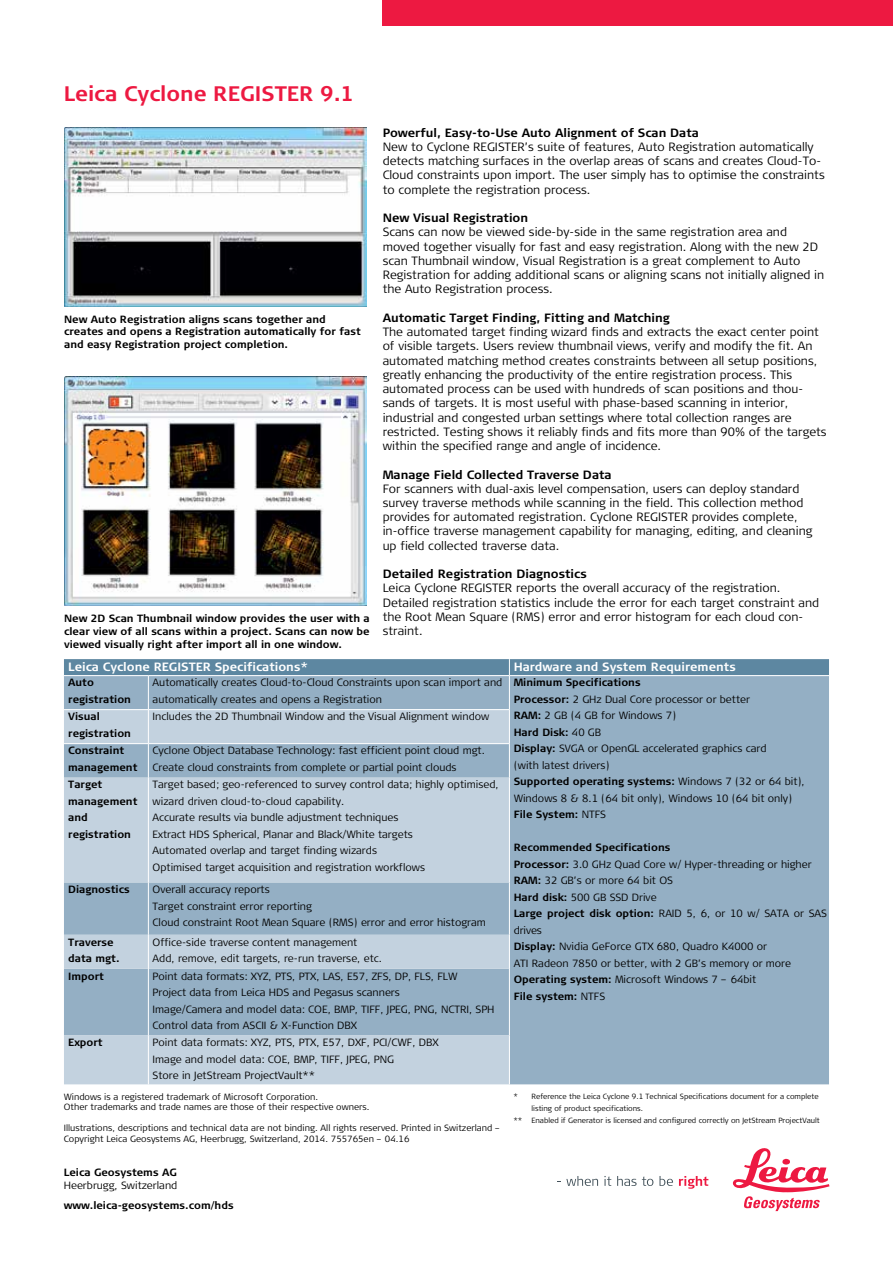
<style>
.page{position:relative;width:893px;height:1263px;background:#fff}
.page>*{position:absolute;margin:0;border:0;box-sizing:border-box;transform-origin:0 0}
.t1{font:700 21px "Signa Column";color:#ed1941}
.t2{font:300 12px/14.2px "Signa Column";color:#000}
.t3{font:700 12px "Signa Column";color:#000}
.t4{font:700 12px "Signa Column";color:#fff}
.t5{font:300 10.5px/16.5px "Signa Column";color:#000}
.t6{font:700 10.5px/16.5px "Signa Column";color:#000}
.t7{font:300 9px/10.5px "Signa Column";color:#000}
.t8{font:300 7.5px "Signa Column";color:#000}
.s1{font-weight:700}
</style>
<div class="page">
<div style="left:383px;top:0;width:510px;height:26px;background:#ed1941"></div>
<svg style="left:557px;top:1176px;width:41px;height:10px"></svg>
<svg style="left:604px;top:1176px;width:7px;height:10px"></svg>
<svg style="left:617px;top:1176px;width:36px;height:10px"></svg>
<svg style="left:659px;top:1176px;width:14px;height:10px"></svg>
<svg style="left:679px;top:1176px;width:29px;height:13px"></svg>
<svg style="left:733px;top:1148px;width:96px;height:63px"></svg>
<img style="left:64px;top:128px;width:302px;height:178px">
<img style="left:64px;top:377px;width:302px;height:229px">
<div style="left:64px;top:676px;width:765px;height:408px;background:#94afc4"></div>
<svg style="left:64px;top:710px;width:445px;height:374px;background:#b0c3d4"></svg>
<hr style="left:148px;top:676px;width:1px;height:33px;background:#fff">
<hr style="left:148px;top:710px;width:1px;height:33px;background:#fff">
<hr style="left:148px;top:744px;width:1px;height:34px;background:#fff">
<hr style="left:148px;top:778px;width:1px;height:104px;background:#fff">
<hr style="left:148px;top:882px;width:1px;height:53px;background:#fff">
<hr style="left:148px;top:935px;width:1px;height:34px;background:#fff">
<hr style="left:148px;top:969px;width:1px;height:66px;background:#fff">
<hr style="left:148px;top:1035px;width:1px;height:49px;background:#fff">
<div style="left:64px;top:659px;width:765px;height:16px;background:#5d87a1"></div>
<hr style="left:64px;top:709px;width:84px;height:1px;background:#fff">
<hr style="left:148px;top:709px;width:362px;height:1px;background:#fff">
<hr style="left:64px;top:743px;width:84px;height:1px;background:#fff">
<hr style="left:148px;top:743px;width:362px;height:1px;background:#fff">
<hr style="left:509px;top:676px;width:1px;height:33px;background:#fff">
<hr style="left:509px;top:710px;width:1px;height:33px;background:#fff">
<hr style="left:509px;top:744px;width:1px;height:34px;background:#fff">
<hr style="left:509px;top:778px;width:1px;height:104px;background:#fff">
<hr style="left:509px;top:882px;width:1px;height:53px;background:#fff">
<hr style="left:509px;top:935px;width:1px;height:34px;background:#fff">
<hr style="left:509px;top:969px;width:1px;height:66px;background:#fff">
<hr style="left:509px;top:1035px;width:1px;height:49px;background:#fff">
<h1 class="t1" style="left:64px;top:80px;width:292px">Leica Cyclone REGISTER 9.1</h1>
<p class="t3" style="left:383px;top:125px;width:318px">Powerful, Easy-to-Use Auto Alignment of Scan Data</p>
<p class="t2" style="left:383px;top:140px;width:444px">New to Cyclone REGISTER’s suite of features, Auto Registration automatically detects matching surfaces in the overlap areas of scans and creates Cloud-To-Cloud constraints upon import. The user simply has to optimise the constraints to complete the registration process.</p>
<p class="t3" style="left:383px;top:210px;width:147px">New Visual Registration</p>
<p class="t2" style="left:383px;top:225px;width:443px">Scans can now be viewed side-by-side in the same registration area and moved together visually for fast and easy registration. Along with the new 2D scan Thumbnail window, Visual Registration is a great complement to Auto Registration for adding additional scans or aligning scans not initially aligned in the Auto Registration process.</p>
<p class="t3" style="left:383px;top:310px;width:289px">Automatic Target Finding, Fitting and Matching</p>
<p class="t2" style="left:383px;top:325px;width:445px">The automated target finding wizard finds and extracts the exact center point of visible targets. Users review thumbnail views, verify and modify the fit. An automated matching method creates constraints between all setup positions, greatly enhancing the productivity of the entire registration process. This automated process can be used with hundreds of scan positions and thou&shy;sands of targets. It is most useful with phase-based scanning in interior, industrial and congested urban settings where total collection ranges are restricted. Testing shows it reliably finds and fits more than 90% of the targets within the specified range and angle of incidence.</p>
<p class="t3" style="left:383px;top:467px;width:231px">Manage Field Collected Traverse Data</p>
<p class="t2" style="left:383px;top:482px;width:431px">For scanners with dual-axis level compensation, users can deploy standard survey traverse methods while scanning in the field. This collection method provides for automated registration. Cyclone REGISTER provides complete, in-office traverse management capability for managing, editing, and cleaning up field collected traverse data.</p>
<p class="t3" style="left:383px;top:566px;width:206px">Detailed Registration Diagnostics</p>
<p class="t2" style="left:383px;top:581px;width:438px">Leica Cyclone REGISTER reports the overall accuracy of the registration.<br>Detailed registration statistics include the error for each target constraint and the Root Mean Square (RMS) error and error histogram for each cloud con&shy;straint.</p>
<p class="t6" style="left:64px;top:313px;width:298px;line-height:12.8px">New Auto Registration aligns scans together and creates and opens a Registration automatically for fast and easy Registration project completion.</p>
<p class="t6" style="left:64px;top:612px;width:307px;line-height:12.8px;text-align:justify">New 2D Scan Thumbnail window provides the user with a clear view of all scans within a project. Scans can now be viewed visually right after import all in one window.</p>
<p class="t4" style="left:68px;top:659px;width:241px">Leica Cyclone REGISTER Specifications*</p>
<p class="t4" style="left:514px;top:659px;width:224px">Hardware and System Requirements</p>
<p class="t6" style="left:68px;top:675px;width:64px">Auto registration</p>
<p class="t5" style="left:153px;top:675px;width:351px">Automatically creates Cloud-to-Cloud Constraints upon scan import and automatically creates and opens a Registration</p>
<p class="t5" style="left:514px;top:675px;width:293px"><span class="s1">Minimum Specifications<br>Processor:</span> 2 GHz Dual Core processor or better<br><span class="s1">RAM:</span> 2 GB (4 GB for Windows 7)<br><span class="s1">Hard Disk:</span> 40 GB<br><span class="s1">Display:</span> SVGA or OpenGL accelerated graphics card<br>(with latest drivers)<br><span class="s1">Supported operating systems:</span> Windows 7 (32 or 64 bit), Windows 8 &amp; 8.1 (64 bit only), Windows 10 (64 bit only)<br><span class="s1">File System:</span> NTFS</p>
<p class="t5" style="left:514px;top:840px;width:315px"><span class="s1">Recommended Specifications<br>Processor:</span> 3.0 GHz Quad Core w/ Hyper-threading or higher <span class="s1">RAM:</span> 32 GB’s or more 64 bit OS<br><span class="s1">Hard disk:</span> 500 GB SSD Drive<br><span class="s1">Large project disk option:</span> RAID 5, 6, or 10 w/ SATA or SAS drives<br><span class="s1">Display:</span> Nvidia GeForce GTX 680, Quadro K4000 or<br>ATI Radeon 7850 or better, with 2 GB’s memory or more <span class="s1">Operating system:</span> Microsoft Windows 7 – 64bit<br><span class="s1">File system:</span> NTFS</p>
<p class="t6" style="left:68px;top:709px;width:64px">Visual registration</p>
<p class="t5" style="left:153px;top:709px;width:338px">Includes the 2D Thumbnail Window and the Visual Alignment window</p>
<p class="t6" style="left:68px;top:743px;width:71px">Constraint management</p>
<p class="t5" style="left:153px;top:743px;width:334px">Cyclone Object Database Technology: fast efficient point cloud mgt.<br>Create cloud constraints from complete or partial point clouds</p>
<p class="t6" style="left:68px;top:777px;width:71px">Target management and registration</p>
<p class="t5" style="left:153px;top:777px;width:348px">Target based; geo-referenced to survey control data; highly optimised, wizard driven cloud-to-cloud capability.<br>Accurate results via bundle adjustment techniques<br>Extract HDS Spherical, Planar and Black/White targets<br>Automated overlap and target finding wizards<br>Optimised target acquisition and registration workflows</p>
<p class="t6" style="left:68px;top:881px;width:63px">Diagnostics</p>
<p class="t5" style="left:153px;top:881px;width:335px">Overall accuracy reports<br>Target constraint error reporting<br>Cloud constraint Root Mean Square (RMS) error and error histogram</p>
<p class="t6" style="left:68px;top:934px;width:53px">Traverse data mgt.</p>
<p class="t5" style="left:153px;top:934px;width:231px">Office-side traverse content management<br>Add, remove, edit targets, re-run traverse, etc.</p>
<p class="t6" style="left:68px;top:968px;width:37px">Import</p>
<p class="t5" style="left:153px;top:968px;width:343px">Point data formats: XYZ, PTS, PTX, LAS, E57, ZFS, DP, FLS, FLW<br>Project data from Leica HDS and Pegasus scanners<br>Image/Camera and model data: COE, BMP, TIFF, JPEG, PNG, NCTRI, SPH Control data from ASCII &amp; X-Function DBX</p>
<p class="t6" style="left:68px;top:1034px;width:36px">Export</p>
<p class="t5" style="left:153px;top:1034px;width:288px">Point data formats: XYZ, PTS, PTX, E57, DXF, PCI/CWF, DBX<br>Image and model data: COE, BMP, TIFF, JPEG, PNG<br>Store in JetStream ProjectVault**</p>
<p class="t7" style="left:64px;top:1091px;width:307px">Windows is a registered trademark of Microsoft Corporation.<br>Other trademarks and trade names are those of their respective owners.</p>
<p class="t7" style="left:64px;top:1123px;width:438px">Illustrations, descriptions and technical data are not binding. All rights reserved. Printed in Switzerland –<br>Copyright Leica Geosystems AG, Heerbrugg, Switzerland, 2014. 755765en – 04.16</p>
<p class="t6" style="left:64px;top:1164px;width:115px">Leica Geosystems AG</p>
<p class="t5" style="left:64px;top:1177px;width:115px">Heerbrugg, Switzerland</p>
<p class="t6" style="left:64px;top:1197px;width:171px">www.leica-geosystems.com/hds</p>
<p class="t8" style="left:513px;top:1091px;width:307px">* Reference the Leica Cyclone 9.1 Technical Specifications document for a complete</p>
<p class="t8" style="left:531px;top:1103px;width:113px">listing of product specifications.</p>
<p class="t8" style="left:513px;top:1115px;width:308px">** Enabled if Generator is licensed and configured correctly on JetStream ProjectVault</p>
</div>
